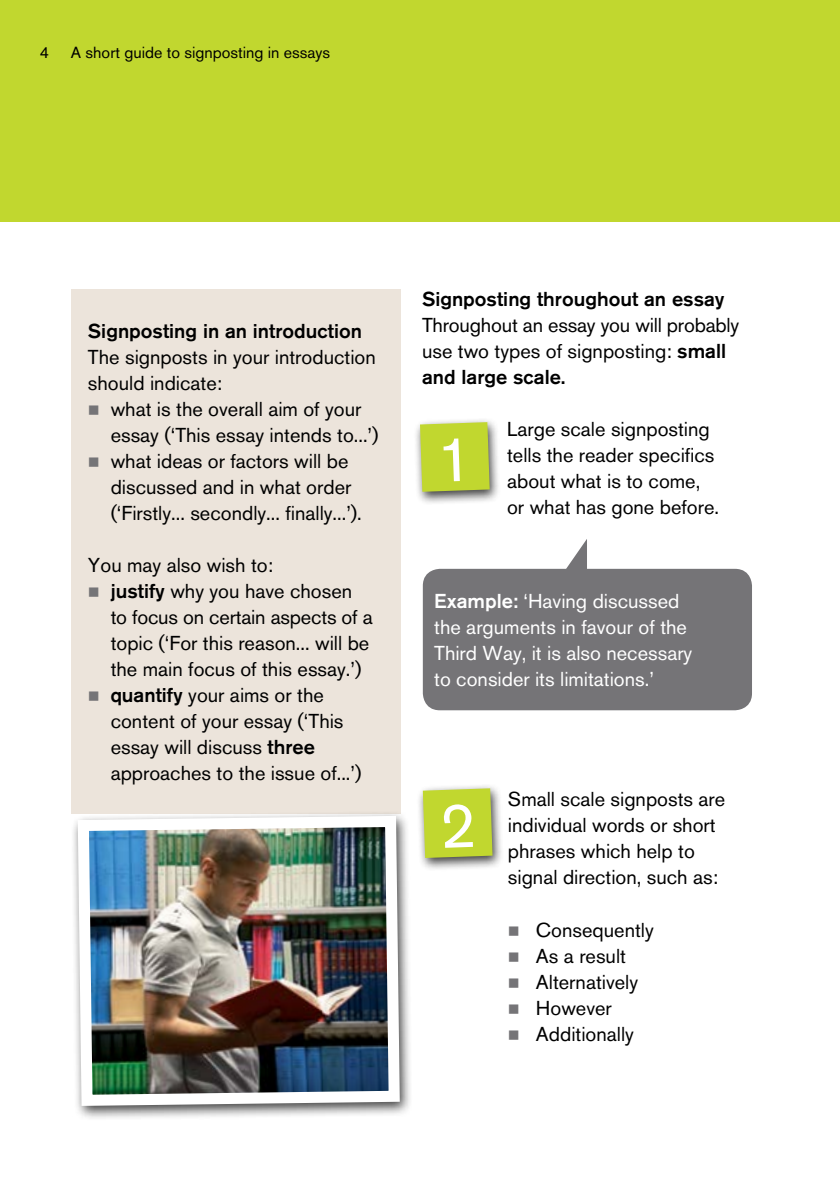
<style>
.page{position:relative;width:840px;height:1191px;background:#fff}
.page>*{position:absolute;margin:0;border:0;box-sizing:border-box;transform-origin:0 0}
.t1{font:20px/26px "Akzidenz Grotesk BQ";color:#000}
.t2{font:20px/26px "Akzidenz Grotesk BQ";color:#fff}
.t3{font:500 20px "Akzidenz Grotesk BQ";color:#000}
.t4{font:16px "Akzidenz Grotesk BQ";color:#000}
.s1{color:#757477}
.s2{font-weight:500}
</style>
<div class="page">
<div style="left:0;top:0;width:839px;height:221px;background:#c1d72f"></div>
<div style="left:413px;top:417px;width:88px;height:88px;background:#000;opacity:.75"></div>
<div style="left:415px;top:783px;width:89px;height:88px;background:#000;opacity:.75"></div>
<div style="left:71px;top:289px;width:329px;height:525px;background:#ece4db"></div>
<svg style="left:565px;top:540px;width:21px;height:29px"></svg>
<div style="left:422px;top:569px;width:329px;height:141px;background:#757477;border-radius:17px"></div>
<div style="left:70px;top:810px;width:343px;height:311px;background:#000;opacity:.75"></div>
<img style="left:72px;top:810px;width:333px;height:301px">
<svg style="left:420px;top:422px;width:69px;height:70px;background:#bfd436"></svg>
<svg style="left:422px;top:788px;width:70px;height:70px;background:#c0d439"></svg>
<p class="t4" style="left:40px;top:43px;width:11px">4</p>
<p class="t4" style="left:71px;top:43px;width:260px">A short guide to signposting in essays</p>
<p class="t3" style="left:88px;top:319px;width:275px">Signposting in an introduction</p>
<p class="t1" style="left:88px;top:344px;width:289px">The signposts in your introduction should indicate:</p>
<p class="t1" style="left:111px;top:396px;width:269px;text-indent:-23px"><span class="s1">■</span> what is the overall aim of your essay (‘This essay intends to...’)</p>
<p class="t1" style="left:111px;top:448px;width:252px;text-indent:-23px"><span class="s1">■</span> what ideas or factors will be discussed and in what order (‘Firstly... secondly... finally...’).</p>
<p class="t1" style="left:88px;top:552px;width:187px">You may also wish to:</p>
<p class="t1" style="left:111px;top:578px;width:263px;text-indent:-23px"><span class="s1">■</span> <span class="s2">justify</span> why you have chosen to focus on certain aspects of a topic (‘For this reason... will be the main focus of this essay.’)</p>
<p class="t1" style="left:111px;top:682px;width:252px;text-indent:-23px"><span class="s1">■</span> <span class="s2">quantify</span> your aims or the content of your essay (‘This essay will discuss <span class="s2">three </span>approaches to the issue of...’)</p>
<p class="t3" style="left:422px;top:286px;width:304px">Signposting throughout an essay</p>
<p class="t1" style="left:422px;top:311px;width:318px">Throughout an essay you will probably use two types of signposting: <span class="s2">small and large scale.</span></p>
<p class="t1" style="left:507px;top:415px;width:213px">Large scale signposting tells the reader specifics about what is to come, or what has gone before.</p>
<p class="t2" style="left:434px;top:588px;width:259px"><span class="s2">Example:</span> ‘Having discussed the arguments in favour of the<br>Third Way, it is also necessary to consider its limitations.’</p>
<p class="t1" style="left:507px;top:786px;width:219px">Small scale signposts are individual words or short phrases which help to signal direction, such as:</p>
<p class="t1" style="left:507px;top:916px;width:147px"><span class="s1">■</span> Consequently</p>
<p class="t1" style="left:507px;top:942px;width:119px"><span class="s1">■</span> As a result</p>
<p class="t1" style="left:507px;top:968px;width:132px"><span class="s1">■</span> Alternatively</p>
<p class="t1" style="left:507px;top:994px;width:105px"><span class="s1">■</span> However</p>
<p class="t1" style="left:507px;top:1020px;width:127px"><span class="s1">■</span> Additionally</p>
</div>
